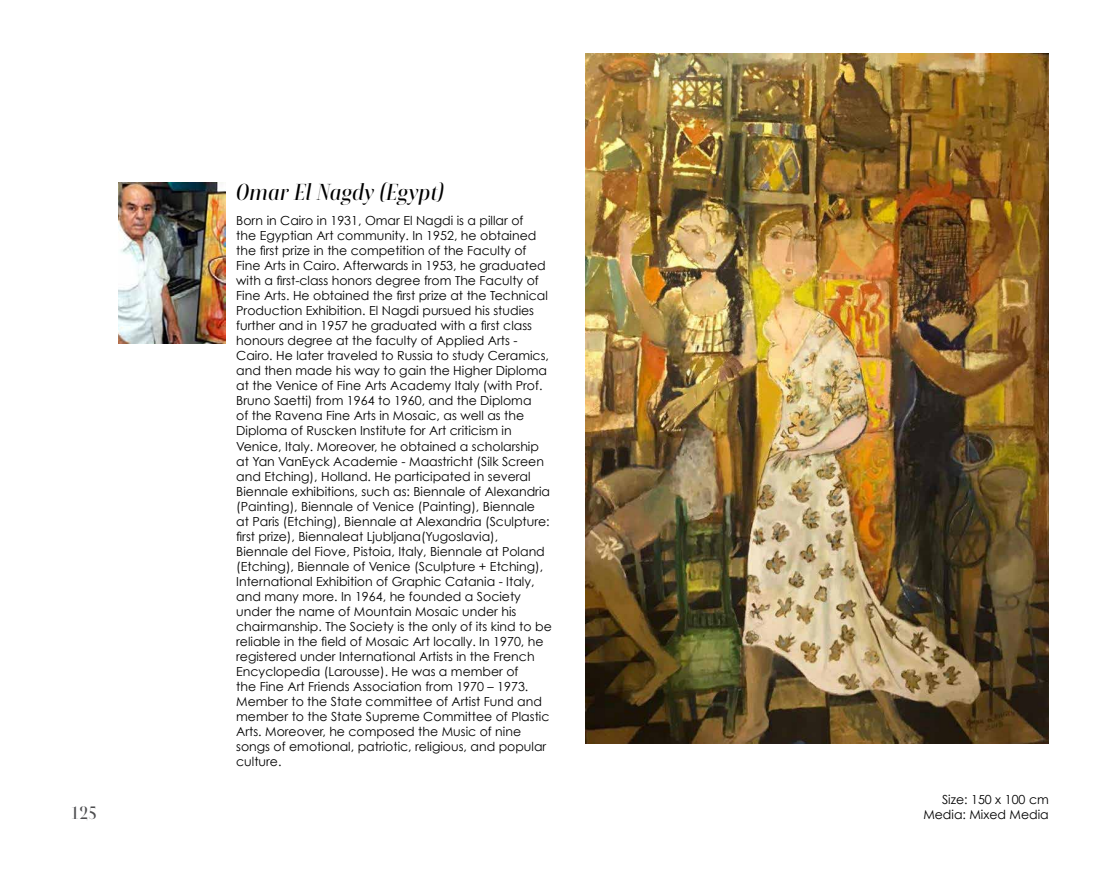
<style>
.page{position:relative;width:1102px;height:872px;background:#fff}
.page>*{position:absolute;margin:0;border:0;box-sizing:border-box;transform-origin:0 0}
.t1{font:italic 500 22.5px "Rion";color:#000}
.t2{font:500 17.5px "Rion";color:#4d4d4f}
.t3{font:12.5px/15px "Century Gothic";color:#000}
</style>
<div class="page">
<img style="left:118px;top:182px;width:107px;height:161px">
<img style="left:586px;top:53px;width:463px;height:690px">
<h2 class="t2" style="left:71px;top:802px;width:28px">125</h2>
<h1 class="t1" style="left:236px;top:178px;width:209px">Omar El Nagdy (Egypt)</h1>
<p class="t3" style="left:236px;top:213px;width:317px">Born in Cairo in 1931, Omar El Nagdi is a pillar of<br>the Egyptian Art community. In 1952, he obtained the first prize in the competition of the Faculty of Fine Arts in Cairo. Afterwards in 1953, he graduated with a first-class honors degree from The Faculty of Fine Arts. He obtained the first prize at the Technical Production Exhibition. El Nagdi pursued his studies further and in 1957 he graduated with a first class honours degree at the faculty of Applied Arts - Cairo. He later traveled to Russia to study Ceramics, and then made his way to gain the Higher Diploma at the Venice of Fine Arts Academy Italy (with Prof.<br>Bruno Saetti) from 1964 to 1960, and the Diploma<br>of the Ravena Fine Arts in Mosaic, as well as the Diploma of Ruscken Institute for Art criticism in Venice, Italy. Moreover, he obtained a scholarship at Yan VanEyck Academie - Maastricht (Silk Screen and Etching), Holland. He participated in several Biennale exhibitions, such as: Biennale of Alexandria (Painting), Biennale of Venice (Painting), Biennale<br>at Paris (Etching), Biennale at Alexandria (Sculpture: first prize), Biennaleat Ljubljana(Yugoslavia), Biennale del Fiove, Pistoia, Italy, Biennale at Poland (Etching), Biennale of Venice (Sculpture + Etching), International Exhibition of Graphic Catania - Italy, and many more. In 1964, he founded a Society under the name of Mountain Mosaic under his chairmanship. The Society is the only of its kind to be reliable in the field of Mosaic Art locally. In 1970, he registered under International Artists in the French Encyclopedia (Larousse). He was a member of<br>the Fine Art Friends Association from 1970 – 1973.<br>Member to the State committee of Artist Fund and member to the State Supreme Committee of Plastic Arts. Moreover, he composed the Music of nine songs of emotional, patriotic, religious, and popular culture.</p>
<p class="t3" style="left:923px;top:791px;width:127px;text-align:right">Size: 150 x 100 cm<br>Media: Mixed Media</p>
</div>
